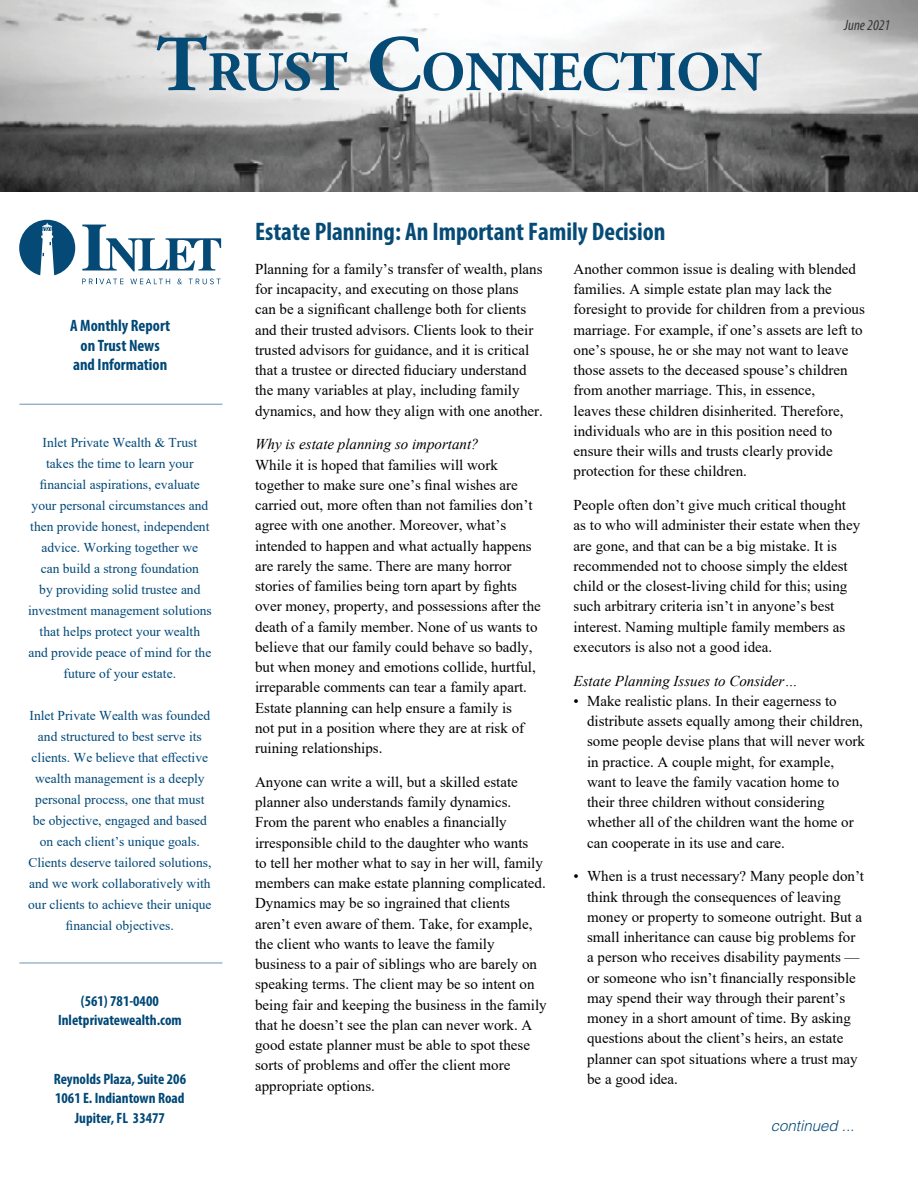
<style>
.page{position:relative;width:918px;height:1188px;background:#fff}
.page>*{position:absolute;margin:0;border:0;box-sizing:border-box;transform-origin:0 0}
.t1{font:700 55.65px "Adobe Garamond Pro";color:#064b76}
.t2{font:700 condensed 25.5px "Myriad Pro";color:#064b76}
.t3{font:700 condensed 16.5px/19.8px "Myriad Pro";color:#004877;text-align:center}
.t4{font:15px/20.2px "Times New Roman";color:#000}
.t5{font:700 condensed 15px/19.5px "Myriad Pro";color:#004877;text-align:center}
.t6{font:italic 15px "Times New Roman";color:#000}
.t7{font:italic 300 15px "Helvetica LT Std";color:#004877}
.t8{font:italic condensed 15px "Myriad Pro";color:#353636}
.t9{font:13.5px/21px "Times New Roman";color:#004877;text-align:center}
.s1{font-size:79.5px}
</style>
<div class="page">
<hr style="left:19px;top:963px;width:203px;height:1px;background:#004877">
<hr style="left:19px;top:404px;width:203px;height:1px;background:#004877">
<svg style="left:82px;top:225px;width:139px;height:46px"></svg>
<svg style="left:19px;top:220px;width:56px;height:55px"></svg>
<svg style="left:82px;top:279px;width:42px;height:5px"></svg>
<svg style="left:130px;top:279px;width:40px;height:5px"></svg>
<svg style="left:177px;top:279px;width:5px;height:5px"></svg>
<svg style="left:189px;top:279px;width:32px;height:5px"></svg>
<img style="left:0;top:0;width:918px;height:191px">
<h1 class="t1" style="left:156px;top:40px;width:607px"><span class="s1">T</span>RUST <span class="s1">C</span>ONNECTION</h1>
<h2 class="t2" style="left:255px;top:215px;width:412px">Estate Planning: An Important Family Decision</h2>
<p class="t8" style="left:844px;top:16px;width:48px">June 2021</p>
<p class="t3" style="left:70px;top:315px;width:102px">A Monthly Report on Trust News and Information</p>
<p class="t9" style="left:28px;top:431px;width:185px">Inlet Private Wealth &amp; Trust takes the time to learn your financial aspirations, evaluate your personal circumstances and then provide honest, independent advice. Working together we<br>can build a strong foundation<br>by providing solid trustee and investment management solutions that helps protect your wealth<br>and provide peace of mind for the future of your estate.</p>
<p class="t9" style="left:28px;top:704px;width:185px">Inlet Private Wealth was founded and structured to best serve its clients. We believe that effective wealth management is a deeply personal process, one that must be objective, engaged and based on each client’s unique goals.<br>Clients deserve tailored solutions, and we work collaboratively with our clients to achieve their unique financial objectives.</p>
<p class="t5" style="left:58px;top:991px;width:125px">(561) 781-0400<br>Inletprivatewealth.com</p>
<p class="t5" style="left:54px;top:1069px;width:134px">Reynolds Plaza, Suite 206<br>1061 E. Indiantown Road<br>Jupiter, FL 33477</p>
<p class="t4" style="left:255px;top:258px;width:289px">Planning for a family’s transfer of wealth, plans for incapacity, and executing on those plans can be a significant challenge both for clients and their trusted advisors. Clients look to their trusted advisors for guidance, and it is critical that a trustee or directed fiduciary understand the many variables at play, including family dynamics, and how they align with one another.</p>
<p class="t6" style="left:255px;top:434px;width:225px">Why is estate planning so important?</p>
<p class="t4" style="left:255px;top:454px;width:287px">While it is hoped that families will work together to make sure one’s final wishes are carried out, more often than not families don’t agree with one another. Moreover, what’s intended to happen and what actually happens are rarely the same. There are many horror stories of families being torn apart by fights over money, property, and possessions after the death of a family member. None of us wants to believe that our family could behave so badly, but when money and emotions collide, hurtful, irreparable comments can tear a family apart.<br>Estate planning can help ensure a family is<br>not put in a position where they are at risk of ruining relationships.</p>
<p class="t4" style="left:255px;top:771px;width:293px">Anyone can write a will, but a skilled estate planner also understands family dynamics.<br>From the parent who enables a financially irresponsible child to the daughter who wants<br>to tell her mother what to say in her will, family members can make estate planning complicated.<br>Dynamics may be so ingrained that clients aren’t even aware of them. Take, for example, the client who wants to leave the family business to a pair of siblings who are barely on speaking terms. The client may be so intent on being fair and keeping the business in the family that he doesn’t see the plan can never work. A good estate planner must be able to spot these sorts of problems and offer the client more appropriate options.</p>
<p class="t4" style="left:574px;top:258px;width:293px">Another common issue is dealing with blended families. A simple estate plan may lack the foresight to provide for children from a previous marriage. For example, if one’s assets are left to one’s spouse, he or she may not want to leave those assets to the deceased spouse’s children from another marriage. This, in essence,<br>leaves these children disinherited. Therefore, individuals who are in this position need to ensure their wills and trusts clearly provide protection for these children.</p>
<p class="t4" style="left:574px;top:495px;width:288px">People often don’t give much critical thought as to who will administer their estate when they are gone, and that can be a big mistake. It is recommended not to choose simply the eldest child or the closest-living child for this; using such arbitrary criteria isn’t in anyone’s best interest. Naming multiple family members as executors is also not a good idea.</p>
<p class="t6" style="left:574px;top:670px;width:226px">Estate Planning Issues to Consider…</p>
<p class="t4" style="left:587px;top:690px;width:279px;text-indent:-14px">• Make realistic plans. In their eagerness to distribute assets equally among their children, some people devise plans that will never work in practice. A couple might, for example, want to leave the family vacation home to their three children without considering whether all of the children want the home or can cooperate in its use and care.</p>
<p class="t4" style="left:587px;top:866px;width:279px;text-indent:-14px">• When is a trust necessary? Many people don’t think through the consequences of leaving money or property to someone outright. But a small inheritance can cause big problems for a person who receives disability payments — or someone who isn’t financially responsible may spend their way through their parent’s money in a short amount of time. By asking questions about the client’s heirs, an estate planner can spot situations where a trust may be a good idea.</p>
<p class="t7" style="left:771px;top:1117px;width:85px">continued ...</p>
</div>
